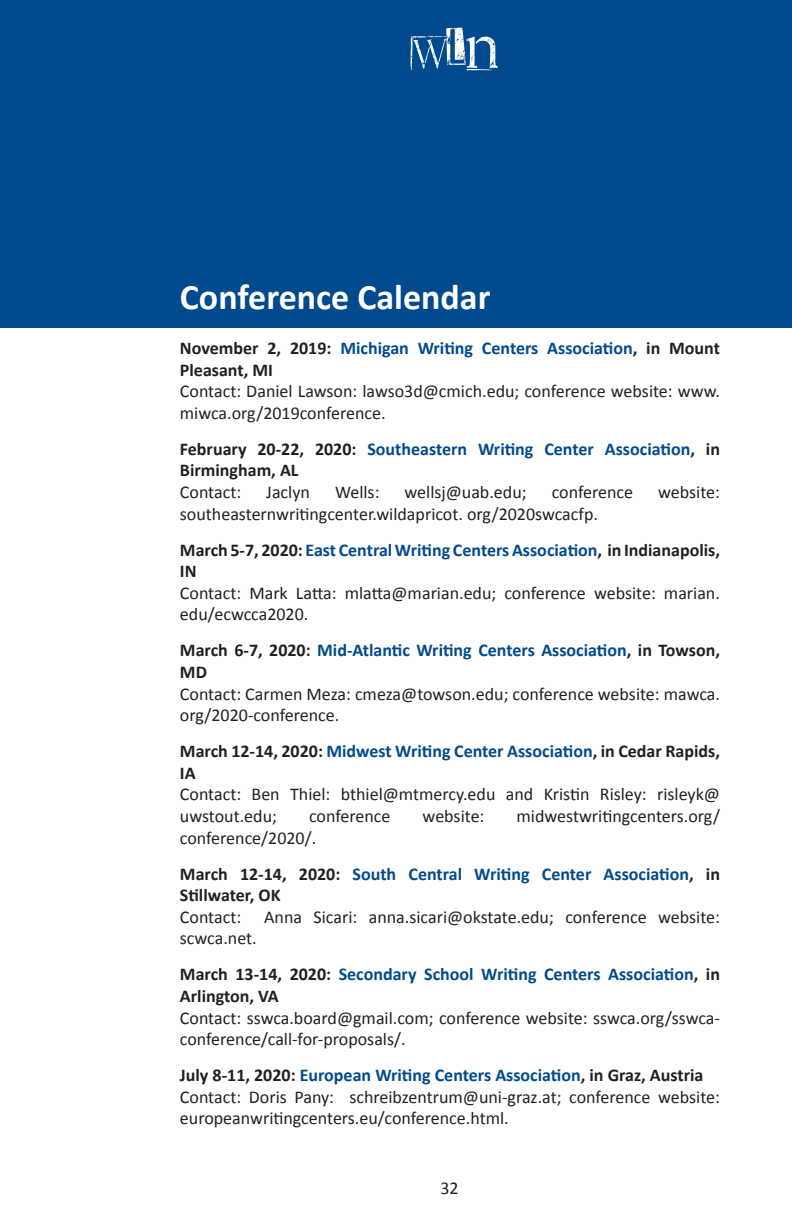
<style>
.page{position:relative;width:792px;height:1224px;background:#fff}
.page>*{position:absolute;margin:0;border:0;box-sizing:border-box;transform-origin:0 0}
.t1{font:70px "D Snet Stamped";color:#fff}
.t2{font:700 36px "Calibri";color:#fff}
.t3{font:18px/21.6px "Calibri";color:#231f20}
.t4{font:700 18px/21.6px "Calibri";color:#004a8d}
.t5{font:700 18px/21.6px "Calibri";color:#231f20}
.s1{color:#004a8d}
.s2{color:#231f20}
</style>
<div class="page">
<div style="left:0;top:0;width:792px;height:327px;background:#004a8d"></div>
<p class="t1" style="left:398px;top:12px;width:106px">WLN</p>
<p class="t2" style="left:180px;top:274px;width:312px">Conference Calendar</p>
<p class="t5" style="left:180px;top:337px;width:542px">November 2, 2019: <span class="s1">Michigan Writing Centers Association</span>, in Mount<br>Pleasant, MI</p>
<p class="t3" style="left:180px;top:381px;width:542px">Contact: Daniel Lawson: lawso3d@cmich.edu; conference website: www. miwca.org/2019conference.</p>
<p class="t4" style="left:180px;top:438px;width:542px"><span class="s2">February 20-22, 2020:</span> Southeastern Writing Center Association<span class="s2">, in<br>Birmingham, AL</span></p>
<p class="t3" style="left:180px;top:481px;width:63px">Contact:</p>
<p class="t3" style="left:266px;top:481px;width:45px">Jaclyn</p>
<p class="t3" style="left:335px;top:481px;width:46px">Wells:</p>
<p class="t3" style="left:405px;top:481px;width:124px">wellsj@uab.edu;</p>
<p class="t3" style="left:552px;top:481px;width:83px">conference</p>
<p class="t3" style="left:658px;top:481px;width:63px">website:</p>
<p class="t3" style="left:180px;top:503px;width:420px">southeasternwritingcenter.wildapricot. org/2020swcacfp.</p>
<p class="t4" style="left:180px;top:539px;width:542px"><span class="s2">March 5-7, 2020:</span> East Central Writing Centers Association<span class="s2">, in Indianapolis,<br>IN</span></p>
<p class="t3" style="left:180px;top:582px;width:542px">Contact: Mark Latta: mlatta@marian.edu; conference website: marian. edu/ecwcca2020.</p>
<p class="t4" style="left:180px;top:640px;width:542px"><span class="s2">March 6-7, 2020:</span> Mid-Atlantic Writing Centers Association<span class="s2">, in Towson,<br>MD</span></p>
<p class="t3" style="left:180px;top:683px;width:542px">Contact: Carmen Meza: cmeza@towson.edu; conference website: mawca. org/2020-conference.</p>
<p class="t5" style="left:180px;top:740px;width:542px">March 12-14, 2020: <span class="s1">Midwest Writing Center Association</span>, in Cedar Rapids,<br>IA</p>
<p class="t3" style="left:180px;top:784px;width:542px">Contact: Ben Thiel: bthiel@mtmercy.edu and Kristin Risley: risleyk@ uwstout.edu;</p>
<p class="t3" style="left:309px;top:805px;width:83px">conference</p>
<p class="t3" style="left:423px;top:805px;width:63px">website:</p>
<p class="t3" style="left:517px;top:805px;width:205px">midwestwritingcenters.org/</p>
<p class="t3" style="left:180px;top:827px;width:138px">conference/2020/.</p>
<p class="t4" style="left:180px;top:863px;width:542px"><span class="s2">March 12-14, 2020:</span> South Central Writing Center Association<span class="s2">, in<br>Stillwater, OK</span></p>
<p class="t3" style="left:180px;top:906px;width:63px">Contact:</p>
<p class="t3" style="left:264px;top:906px;width:457px">Anna Sicari: anna.sicari@okstate.edu; conference website:</p>
<p class="t3" style="left:180px;top:928px;width:78px">scwca.net.</p>
<p class="t4" style="left:180px;top:964px;width:542px"><span class="s2">March 13-14, 2020:</span> Secondary School Writing Centers Association<span class="s2">, in<br>Arlington, VA</span></p>
<p class="t3" style="left:180px;top:1007px;width:542px">Contact: sswca.board@gmail.com; conference website: sswca.org/sswca&shy;conference/call-for-proposals/.</p>
<p class="t4" style="left:180px;top:1064px;width:525px"><span class="s2">July 8-11, 2020:</span> European Writing Centers Association<span class="s2">, in Graz, Austria</span></p>
<p class="t3" style="left:180px;top:1086px;width:542px">Contact: Doris Pany: schreibzentrum@uni-graz.at; conference website: europeanwritingcenters.eu/conference.html.</p>
<p class="t3" style="left:440px;top:1177px;width:20px">32</p>
</div>
